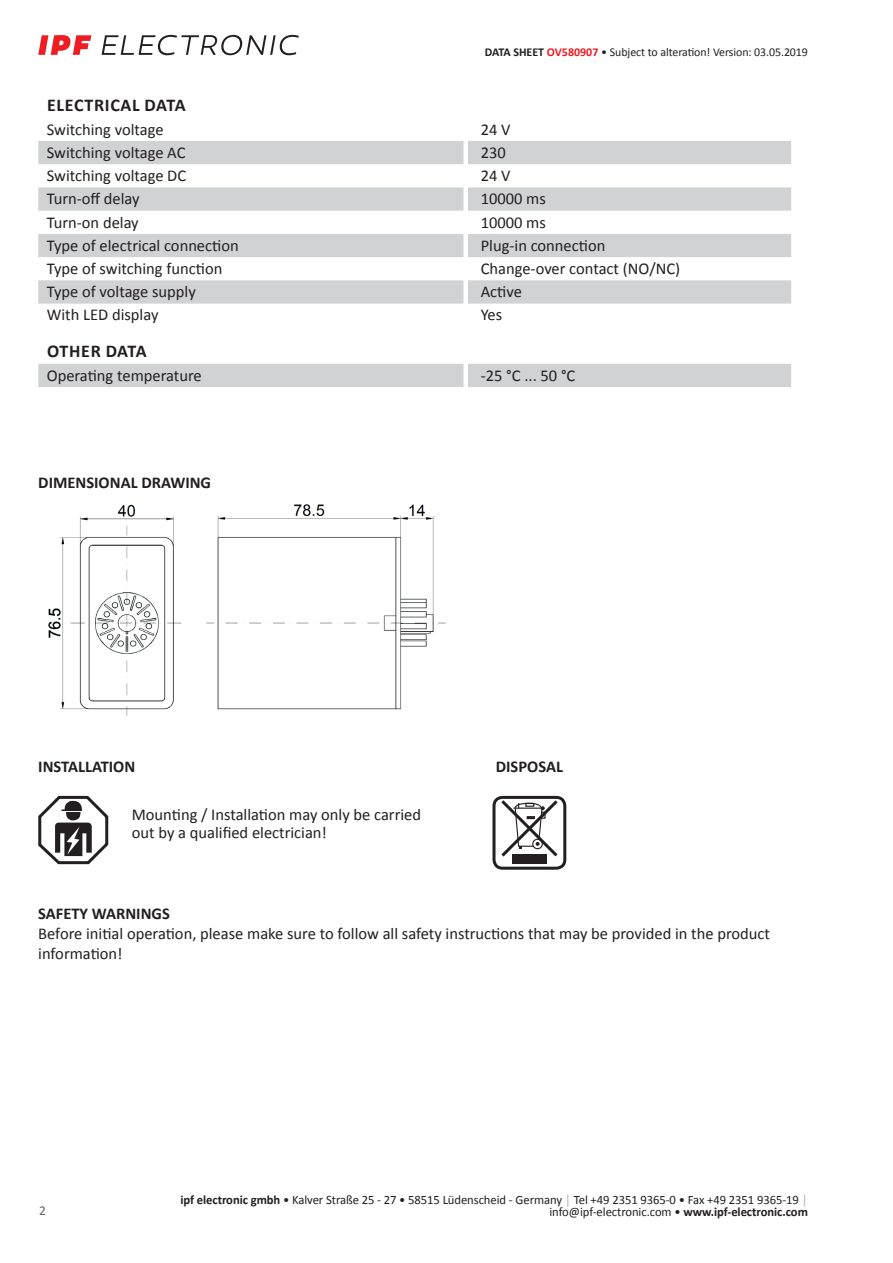
<style>
.page{position:relative;width:893px;height:1263px;background:#fff}
.page>*{position:absolute;margin:0;border:0;box-sizing:border-box;transform-origin:0 0}
.t1{font:700 18px "Calibri";letter-spacing:.04em;color:#231f20}
.t2{font:700 18px "Calibri";letter-spacing:.015em;color:#231f20}
.t3{font:16.5px/18px "Calibri";color:#231f20}
.t4{font:700 16.5px "Calibri";color:#231f20}
.t5{font:13.5px "Calibri";color:#636366}
.t6{font:12.75px/12.6px "Calibri";letter-spacing:-.005em;color:#231f20;text-align:right}
.t7{font:12px "Calibri";letter-spacing:-.005em;color:#231f20}
.s1{font-weight:700}
.s2{font-weight:700;color:#ee1d23}
.s3{color:#a8a9ad}
</style>
<div class="page">
<svg style="left:102px;top:35px;width:197px;height:20px"></svg>
<svg style="left:38px;top:35px;width:53px;height:20px"></svg>
<svg style="left:38px;top:141px;width:753px;height:163px;fill:#d1d2d4"></svg>
<div style="left:38px;top:364px;width:753px;height:23px;background:#d1d2d4"></div>
<img style="left:48px;top:504px;width:398px;height:212px">
<svg style="left:38px;top:795px;width:71px;height:70px"></svg>
<div style="left:492px;top:796px;width:74px;height:74px;border:3px solid #231f20;border-radius:9px"></div>
<div style="left:512px;top:855px;width:35px;height:9px;background:#231f20"></div>
<svg style="left:498px;top:797px;width:63px;height:60px"></svg>
<p class="t7" style="left:485px;top:44px;width:325px"><span class="s1">DATA SHEET</span> <span class="s2">OV580907</span> • Subject to alteration! Version: 03.05.2019</p>
<p class="t1" style="left:47px;top:93px;width:140px">ELECTRICAL DATA</p>
<p class="t3" style="left:47px;top:120px;width:118px">Switching voltage</p>
<p class="t3" style="left:481px;top:120px;width:31px">24 V</p>
<p class="t3" style="left:47px;top:143px;width:140px">Switching voltage AC</p>
<p class="t3" style="left:481px;top:143px;width:27px">230</p>
<p class="t3" style="left:47px;top:166px;width:141px">Switching voltage DC</p>
<p class="t3" style="left:481px;top:166px;width:31px">24 V</p>
<p class="t3" style="left:47px;top:189px;width:94px">Turn-off delay</p>
<p class="t3" style="left:481px;top:189px;width:67px">10000 ms</p>
<p class="t3" style="left:47px;top:213px;width:93px">Turn-on delay</p>
<p class="t3" style="left:481px;top:213px;width:67px">10000 ms</p>
<p class="t3" style="left:47px;top:236px;width:193px">Type of electrical connection</p>
<p class="t3" style="left:481px;top:236px;width:126px">Plug-in connection</p>
<p class="t3" style="left:47px;top:259px;width:177px">Type of switching function</p>
<p class="t3" style="left:481px;top:259px;width:201px">Change-over contact (NO/NC)</p>
<p class="t3" style="left:47px;top:282px;width:151px">Type of voltage supply</p>
<p class="t3" style="left:481px;top:282px;width:43px">Active</p>
<p class="t3" style="left:47px;top:306px;width:113px">With LED display</p>
<p class="t3" style="left:481px;top:306px;width:23px">Yes</p>
<p class="t2" style="left:47px;top:339px;width:101px">OTHER DATA</p>
<p class="t3" style="left:47px;top:366px;width:157px">Operating temperature</p>
<p class="t3" style="left:481px;top:366px;width:96px">-25 °C ... 50 °C</p>
<p class="t4" style="left:38px;top:470px;width:174px">DIMENSIONAL DRAWING</p>
<p class="t4" style="left:38px;top:755px;width:99px">INSTALLATION</p>
<p class="t4" style="left:496px;top:755px;width:69px">DISPOSAL</p>
<p class="t3" style="left:132px;top:805px;width:291px">Mounting / Installation may only be carried out by a qualified electrician!</p>
<p class="t4" style="left:38px;top:902px;width:133px">SAFETY WARNINGS</p>
<p class="t3" style="left:38px;top:923px;width:733px;line-height:19.8px">Before initial operation, please make sure to follow all safety instructions that may be provided in the product information!</p>
<p class="t5" style="left:39px;top:1201px;width:8px">2</p>
<p class="t6" style="left:180px;top:1193px;width:629px"><span class="s1">ipf electronic gmbh</span> • Kalver Straße 25 - 27 • 58515 Lüdenscheid - Germany <span class="s3">│</span> Tel +49 2351 9365-0 • Fax +49 2351 9365-19 <span class="s3">│ </span>info@ipf-electronic.com • <span class="s1">www.ipf-electronic.com</span></p>
</div>
